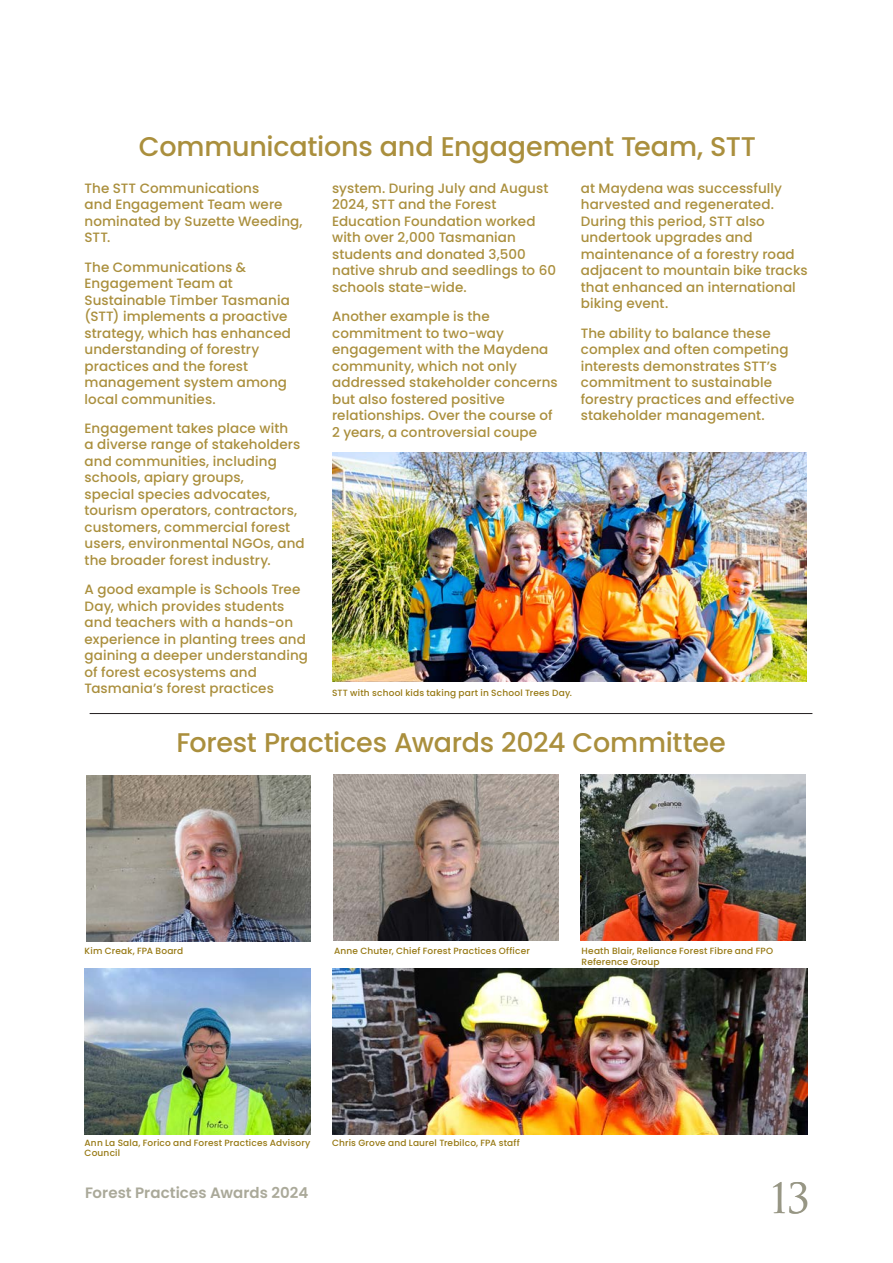
<style>
.page{position:relative;width:893px;height:1263px;background:#fff}
.page>*{position:absolute;margin:0;border:0;box-sizing:border-box;transform-origin:0 0}
.t1{font:40.5px "Trajan Pro 3";color:#979684}
.sub_header_1{font:500 27px "Poppins";letter-spacing:-.01em;color:#aa8f3d}
.t2{font:600 15px "Poppins";letter-spacing:.005em;color:#aaa999}
.Body_No_span{font:500 13.5px/16.5px "Poppins";letter-spacing:.005em;color:#aa8f3d}
.Picture_caption{font:500 9px/10.8px "Poppins";letter-spacing:.02em;color:#977914}
</style>
<div class="page">
<hr style="left:90px;top:713px;width:722px;height:1px;background:#231f20">
<img style="left:332px;top:453px;width:475px;height:229px">
<img style="left:86px;top:776px;width:225px;height:165px">
<img style="left:334px;top:775px;width:224px;height:165px">
<img style="left:581px;top:775px;width:225px;height:165px">
<img style="left:85px;top:968px;width:225px;height:166px">
<img style="left:332px;top:968px;width:476px;height:166px">
<p class="sub_header_1" style="left:139px;top:131px;width:619px">Communications and Engagement Team, STT</p>
<p class="Body_No_span" style="left:85px;top:180px;width:220px">The STT Communications<br>and Engagement Team were nominated by Suzette Weeding,<br>STT.</p>
<p class="Body_No_span" style="left:85px;top:259px;width:208px">The Communications &amp;<br>Engagement Team at<br>Sustainable Timber Tasmania (STT) implements a proactive strategy, which has enhanced understanding of forestry practices and the forest management system among local communities.</p>
<p class="Body_No_span" style="left:85px;top:420px;width:222px">Engagement takes place with<br>a diverse range of stakeholders and communities, including schools, apiary groups,<br>special species advocates, tourism operators, contractors, customers, commercial forest users, environmental NGOs, and the broader forest industry.</p>
<p class="Body_No_span" style="left:85px;top:581px;width:225px">A good example is Schools Tree<br>Day, which provides students and teachers with a hands-on experience in planting trees and gaining a deeper understanding of forest ecosystems and<br>Tasmania’s forest practices</p>
<p class="Body_No_span" style="left:332px;top:180px;width:225px">system. During July and August<br>2024, STT and the Forest<br>Education Foundation worked with over 2,000 Tasmanian students and donated 3,500 native shrub and seedlings to 60 schools state-wide.</p>
<p class="Body_No_span" style="left:332px;top:308px;width:227px">Another example is the commitment to two-way engagement with the Maydena community, which not only addressed stakeholder concerns but also fostered positive relationships. Over the course of<br>2 years, a controversial coupe</p>
<p class="Body_No_span" style="left:581px;top:180px;width:228px">at Maydena was successfully harvested and regenerated.<br>During this period, STT also undertook upgrades and maintenance of a forestry road adjacent to mountain bike tracks that enhanced an international biking event.</p>
<p class="Body_No_span" style="left:581px;top:325px;width:215px">The ability to balance these complex and often competing interests demonstrates STT’s commitment to sustainable forestry practices and effective stakeholder management.</p>
<p class="Picture_caption" style="left:332px;top:687px;width:241px">STT with school kids taking part in School Trees Day.</p>
<p class="sub_header_1" style="left:176px;top:727px;width:551px">Forest Practices Awards 2024 Committee</p>
<p class="Picture_caption" style="left:85px;top:946px;width:100px">Kim Creak, FPA Board</p>
<p class="Picture_caption" style="left:334px;top:946px;width:197px">Anne Chuter, Chief Forest Practices Officer</p>
<p class="Picture_caption" style="left:582px;top:946px;width:193px">Heath Blair, Reliance Forest Fibre and FPO<br>Reference Group</p>
<p class="Picture_caption" style="left:85px;top:1137px;width:227px">Ann La Sala, Forico and Forest Practices Advisory<br>Council</p>
<p class="Picture_caption" style="left:332px;top:1137px;width:189px">Chris Grove and Laurel Trebilco, FPA staff</p>
<p class="t2" style="left:85px;top:1184px;width:225px">Forest Practices Awards 2024</p>
<h1 class="t1" style="left:771px;top:1170px;width:41px">13</h1>
</div>
